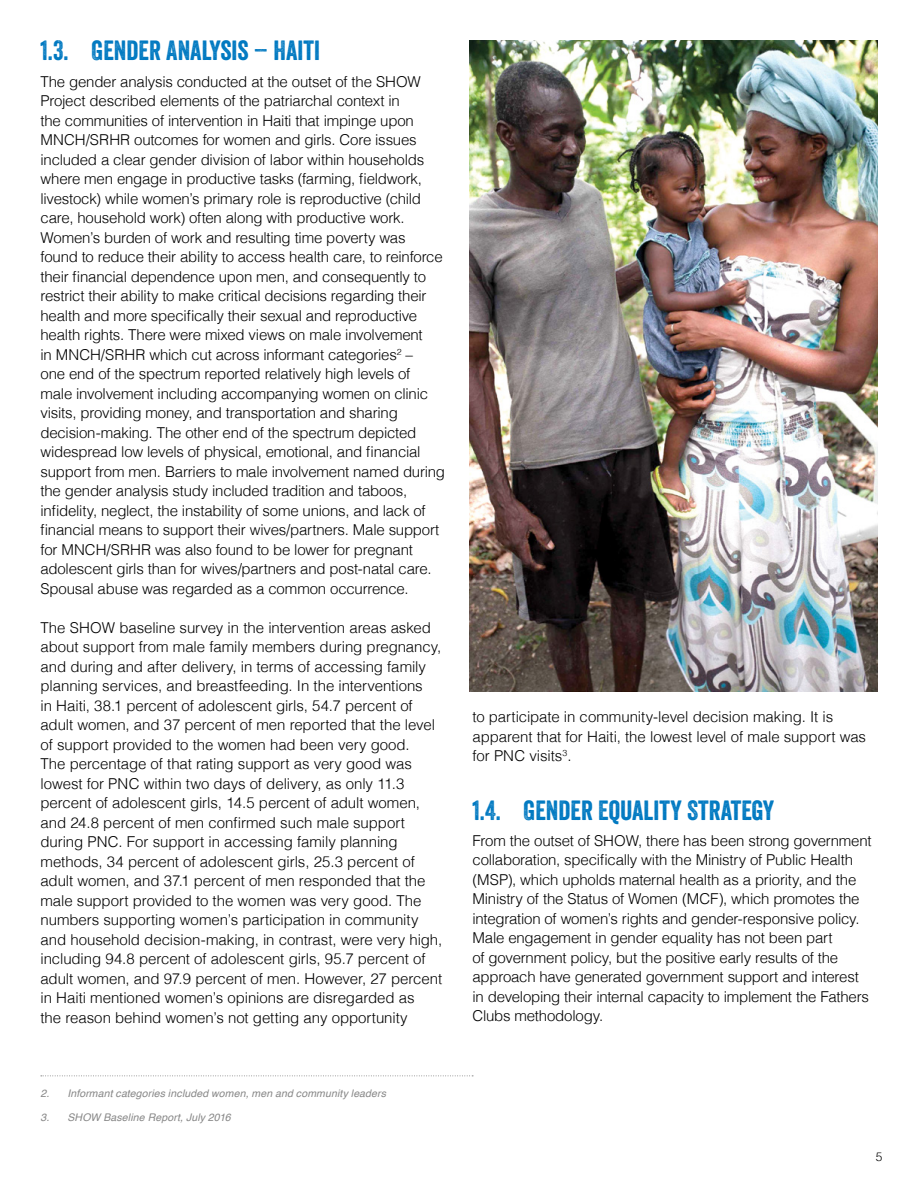
<style>
.page{position:relative;width:918px;height:1188px;background:#fff}
.page>*{position:absolute;margin:0;border:0;box-sizing:border-box;transform-origin:0 0}
.t1{font:27px "Veneer";color:#0079c1}
.t2{font:300 15px/19.5px "Helvetica";letter-spacing:-.01em;color:#000}
.t3{font:300 12px "Helvetica";color:#000}
.t4{font:italic 10.5px "Helvetica";letter-spacing:.015em;color:#878787}
</style>
<div class="page">
<svg style="left:41px;top:1076px;width:432px;height:1px"></svg>
<img style="left:469px;top:40px;width:409px;height:651px">
<h1 class="t1" style="left:40px;top:34px;width:281px">1.3. GENDER ANALYSIS – HAITI</h1>
<p class="t2" style="left:40px;top:71px;width:406px">The gender analysis conducted at the outset of the SHOW Project described elements of the patriarchal context in<br>the communities of intervention in Haiti that impinge upon MNCH/SRHR outcomes for women and girls. Core issues included a clear gender division of labor within households where men engage in productive tasks (farming, fieldwork, livestock) while women’s primary role is reproductive (child care, household work) often along with productive work.<br>Women’s burden of work and resulting time poverty was found to reduce their ability to access health care, to reinforce their financial dependence upon men, and consequently to restrict their ability to make critical decisions regarding their health and more specifically their sexual and reproductive health rights. There were mixed views on male involvement<br>in MNCH/SRHR which cut across informant categories<sup>2</sup> –<br>one end of the spectrum reported relatively high levels of male involvement including accompanying women on clinic visits, providing money, and transportation and sharing decision-making. The other end of the spectrum depicted widespread low levels of physical, emotional, and financial support from men. Barriers to male involvement named during the gender analysis study included tradition and taboos, infidelity, neglect, the instability of some unions, and lack of financial means to support their wives/partners. Male support for MNCH/SRHR was also found to be lower for pregnant adolescent girls than for wives/partners and post-natal care.<br>Spousal abuse was regarded as a common occurrence.</p>
<p class="t2" style="left:40px;top:617px;width:403px">The SHOW baseline survey in the intervention areas asked about support from male family members during pregnancy, and during and after delivery, in terms of accessing family planning services, and breastfeeding. In the interventions<br>in Haiti, 38.1 percent of adolescent girls, 54.7 percent of adult women, and 37 percent of men reported that the level of support provided to the women had been very good.<br>The percentage of that rating support as very good was lowest for PNC within two days of delivery, as only 11.3 percent of adolescent girls, 14.5 percent of adult women, and 24.8 percent of men confirmed such male support during PNC. For support in accessing family planning methods, 34 percent of adolescent girls, 25.3 percent of adult women, and 37.1 percent of men responded that the male support provided to the women was very good. The numbers supporting women’s participation in community and household decision-making, in contrast, were very high, including 94.8 percent of adolescent girls, 95.7 percent of adult women, and 97.9 percent of men. However, 27 percent in Haiti mentioned women’s opinions are disregarded as<br>the reason behind women’s not getting any opportunity</p>
<p class="t4" style="left:40px;top:1085px;width:347px">2. Informant categories included women, men and community leaders</p>
<p class="t4" style="left:40px;top:1109px;width:192px">3. SHOW Baseline Report, July 2016</p>
<p class="t2" style="left:472px;top:706px;width:395px">to participate in community-level decision making. It is apparent that for Haiti, the lowest level of male support was for PNC visits<sup>3</sup>.</p>
<h1 class="t1" style="left:472px;top:794px;width:303px">1.4. GENDER EQUALITY STRATEGY</h1>
<p class="t2" style="left:472px;top:830px;width:401px">From the outset of SHOW, there has been strong government collaboration, specifically with the Ministry of Public Health (MSP), which upholds maternal health as a priority, and the Ministry of the Status of Women (MCF), which promotes the integration of women’s rights and gender-responsive policy.<br>Male engagement in gender equality has not been part<br>of government policy, but the positive early results of the approach have generated government support and interest in developing their internal capacity to implement the Fathers Clubs methodology.</p>
<p class="t3" style="left:876px;top:1147px;width:8px">5</p>
</div>
